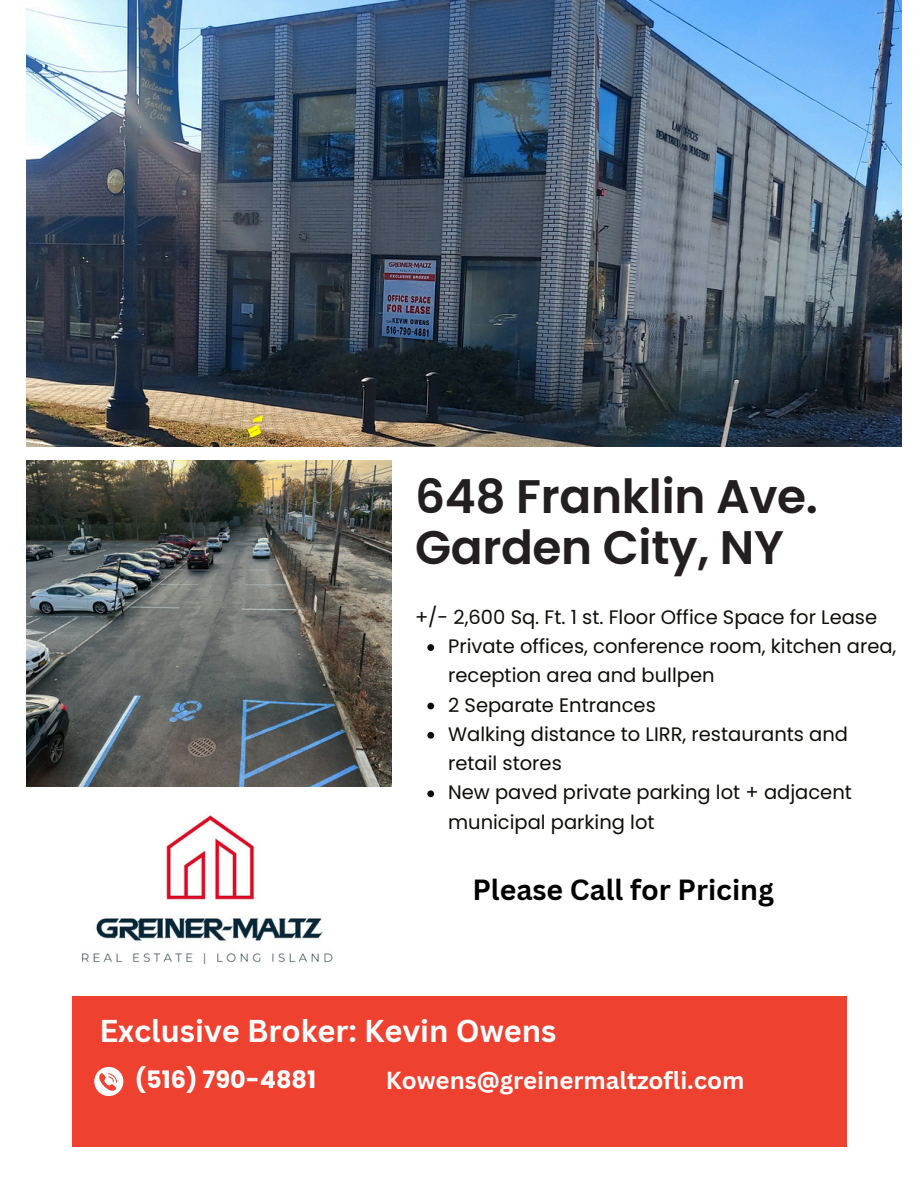
<style>
.page{position:relative;width:918px;height:1188px;background:#fff}
.page>*{position:absolute;margin:0;border:0;box-sizing:border-box;transform-origin:0 0}
.t1{font:600 46.95px/50.7px "Poppins";letter-spacing:-.005em;color:#231f20}
.t2{font:700 30.75px "Canva Sans";color:#fff}
.t3{font:700 28.35px "Canva Sans";color:#000}
.t4{font:700 24px "Canva Sans";color:#fff}
.t5{font:700 24px "Poppins";color:#fff}
.t6{font:19.5px/29.2px "Poppins";color:#0e0d09}
</style>
<div class="page">
<img style="left:26px;top:0;width:876px;height:446px">
<img style="left:26px;top:461px;width:366px;height:325px">
<div style="left:72px;top:996px;width:774px;height:150px;background:#ee4130"></div>
<svg style="left:94px;top:1067px;width:29px;height:29px"></svg>
<img style="left:82px;top:815px;width:251px;height:150px">
<svg style="left:427px;top:644px;width:7px;height:7px"></svg>
<svg style="left:427px;top:703px;width:7px;height:6px"></svg>
<svg style="left:427px;top:732px;width:7px;height:7px"></svg>
<svg style="left:427px;top:790px;width:7px;height:7px"></svg>
<h1 class="t1" style="left:415px;top:471px;width:405px">648 Franklin Ave.<br>Garden City, NY</h1>
<p class="t6" style="left:415px;top:602px;width:464px">+/- 2,600 Sq. Ft. 1 st. Floor Office Space for Lease</p>
<p class="t6" style="left:448px;top:632px;width:450px">Private offices, conference room, kitchen area, reception area and bullpen</p>
<p class="t6" style="left:448px;top:690px;width:209px">2 Separate Entrances</p>
<p class="t6" style="left:448px;top:719px;width:401px">Walking distance to LIRR, restaurants and retail stores</p>
<p class="t6" style="left:448px;top:778px;width:405px">New paved private parking lot + adjacent municipal parking lot</p>
<h2 class="t3" style="left:472px;top:870px;width:303px">Please Call for Pricing</h2>
<p class="t2" style="left:99px;top:1009px;width:459px">Exclusive Broker: Kevin Owens</p>
<h3 class="t4" style="left:386px;top:1064px;width:360px">Kowens@greinermaltzofli.com</h3>
<h2 class="t5" style="left:135px;top:1063px;width:183px">(516) 790-4881</h2>
</div>
